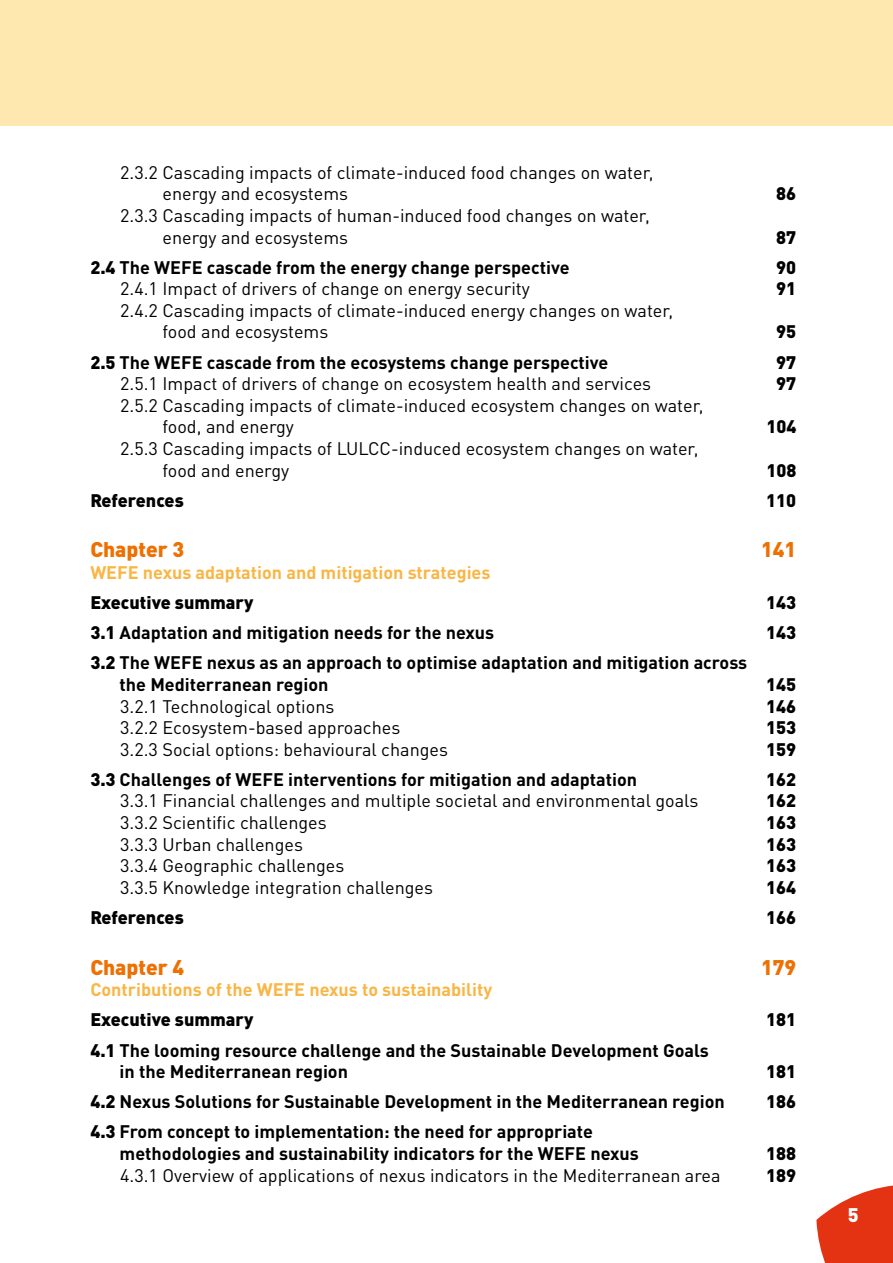
<style>
.page{position:relative;width:893px;height:1263px;background:#fff}
.page>*{position:absolute;margin:0;border:0;box-sizing:border-box;transform-origin:0 0}
.t1{font:900 21px "DIN Pro";color:#ed7002}
.t2{font:900 19.5px "DIN Pro";color:#fff}
.t3{font:18px/21.6px "DIN Pro";color:#000}
.t4{font:700 18px/21.6px "DIN Pro";color:#000}
.t5{font:900 18px "DIN Pro";color:#000}
.t6{font:700 18px "DIN Pro";color:#f9b645}
.s1{font-weight:900}
</style>
<div class="page">
<svg style="left:816px;top:1185px;width:77px;height:78px"></svg>
<div style="left:0;top:0;width:893px;height:126px;background:#ffe7b0"></div>
<hr style="left:0;top:0;width:893px;height:1px;background:#fff3cc">
<p class="t3" style="left:162px;top:160px;width:493px;text-indent:-42px">2.3.2 Cascading impacts of climate-induced food changes on water, energy and ecosystems</p>
<p class="t3" style="left:162px;top:203px;width:489px;text-indent:-42px">2.3.3 Cascading impacts of human-induced food changes on water, energy and ecosystems</p>
<p class="t5" style="left:776px;top:178px;width:22px">86</p>
<p class="t5" style="left:776px;top:222px;width:22px">87</p>
<p class="t4" style="left:90px;top:254px;width:481px"><span class="s1">2.4</span> The WEFE cascade from the energy change perspective</p>
<p class="t5" style="left:776px;top:252px;width:22px">90</p>
<p class="t3" style="left:120px;top:276px;width:411px">2.4.1 Impact of drivers of change on energy security</p>
<p class="t5" style="left:776px;top:273px;width:22px">91</p>
<p class="t3" style="left:162px;top:298px;width:512px;text-indent:-42px">2.4.2 Cascading impacts of climate-induced energy changes on water, food and ecosystems</p>
<p class="t5" style="left:776px;top:316px;width:22px">95</p>
<p class="t4" style="left:90px;top:349px;width:520px"><span class="s1">2.5</span> The WEFE cascade from the ecosystems change perspective</p>
<p class="t5" style="left:776px;top:347px;width:22px">97</p>
<p class="t3" style="left:120px;top:371px;width:533px">2.5.1 Impact of drivers of change on ecosystem health and services</p>
<p class="t5" style="left:776px;top:368px;width:22px">97</p>
<p class="t3" style="left:162px;top:393px;width:543px;text-indent:-42px">2.5.2 Cascading impacts of climate-induced ecosystem changes on water, food, and energy</p>
<p class="t5" style="left:766px;top:411px;width:32px">104</p>
<p class="t3" style="left:162px;top:436px;width:537px;text-indent:-42px">2.5.3 Cascading impacts of LULCC-induced ecosystem changes on water, food and energy</p>
<p class="t5" style="left:766px;top:455px;width:32px">108</p>
<p class="t5" style="left:90px;top:485px;width:95px">References</p>
<p class="t5" style="left:766px;top:485px;width:32px">110</p>
<p class="t1" style="left:90px;top:532px;width:95px">Chapter 3</p>
<p class="t1" style="left:761px;top:532px;width:37px">141</p>
<p class="t6" style="left:90px;top:557px;width:402px">WEFE nexus adaptation and mitigation strategies</p>
<p class="t5" style="left:90px;top:587px;width:165px">Executive summary</p>
<p class="t5" style="left:766px;top:587px;width:32px">143</p>
<p class="t4" style="left:90px;top:620px;width:405px"><span class="s1">3.1</span> Adaptation and mitigation needs for the nexus</p>
<p class="t5" style="left:766px;top:617px;width:32px">143</p>
<p class="t4" style="left:120px;top:650px;width:629px;text-indent:-29px"><span class="s1">3.2</span> The WEFE nexus as an approach to optimise adaptation and mitigation across the Mediterranean region</p>
<p class="t5" style="left:766px;top:669px;width:32px">145</p>
<p class="t3" style="left:120px;top:693px;width:216px">3.2.1 Technological options</p>
<p class="t5" style="left:766px;top:690px;width:32px">146</p>
<p class="t3" style="left:120px;top:715px;width:282px">3.2.2 Ecosystem-based approaches</p>
<p class="t5" style="left:766px;top:712px;width:32px">153</p>
<p class="t3" style="left:120px;top:737px;width:329px">3.2.3 Social options: behavioural changes</p>
<p class="t5" style="left:766px;top:734px;width:32px">159</p>
<p class="t4" style="left:90px;top:766px;width:548px"><span class="s1">3.3</span> Challenges of WEFE interventions for mitigation and adaptation</p>
<p class="t5" style="left:766px;top:764px;width:32px">162</p>
<p class="t3" style="left:120px;top:788px;width:580px">3.3.1 Financial challenges and multiple societal and environmental goals</p>
<p class="t5" style="left:766px;top:785px;width:32px">162</p>
<p class="t3" style="left:120px;top:810px;width:208px">3.3.2 Scientific challenges</p>
<p class="t5" style="left:766px;top:807px;width:32px">163</p>
<p class="t3" style="left:120px;top:831px;width:184px">3.3.3 Urban challenges</p>
<p class="t5" style="left:766px;top:829px;width:32px">163</p>
<p class="t3" style="left:120px;top:853px;width:226px">3.3.4 Geographic challenges</p>
<p class="t5" style="left:766px;top:850px;width:32px">163</p>
<p class="t3" style="left:120px;top:875px;width:314px">3.3.5 Knowledge integration challenges</p>
<p class="t5" style="left:766px;top:872px;width:32px">164</p>
<p class="t5" style="left:90px;top:902px;width:95px">References</p>
<p class="t5" style="left:766px;top:902px;width:32px">166</p>
<p class="t1" style="left:90px;top:949px;width:95px">Chapter 4</p>
<p class="t1" style="left:761px;top:949px;width:37px">179</p>
<p class="t6" style="left:90px;top:975px;width:403px">Contributions of the WEFE nexus to sustainability</p>
<p class="t5" style="left:90px;top:1004px;width:165px">Executive summary</p>
<p class="t5" style="left:766px;top:1004px;width:32px">181</p>
<p class="t4" style="left:120px;top:1037px;width:591px;text-indent:-29px"><span class="s1">4.1</span> The looming resource challenge and the Sustainable Development Goals in the Mediterranean region</p>
<p class="t5" style="left:766px;top:1056px;width:32px">181</p>
<p class="t4" style="left:90px;top:1089px;width:636px"><span class="s1">4.2</span> Nexus Solutions for Sustainable Development in the Mediterranean region</p>
<p class="t5" style="left:766px;top:1086px;width:32px">186</p>
<p class="t4" style="left:120px;top:1119px;width:521px;text-indent:-29px"><span class="s1">4.3</span> From concept to implementation: the need for appropriate methodologies and sustainability indicators for the WEFE nexus</p>
<p class="t5" style="left:766px;top:1138px;width:32px">188</p>
<p class="t3" style="left:120px;top:1162px;width:602px">4.3.1 Overview of applications of nexus indicators in the Mediterranean area</p>
<p class="t5" style="left:766px;top:1159px;width:32px">189</p>
<p class="t2" style="left:848px;top:1198px;width:12px">5</p>
</div>
